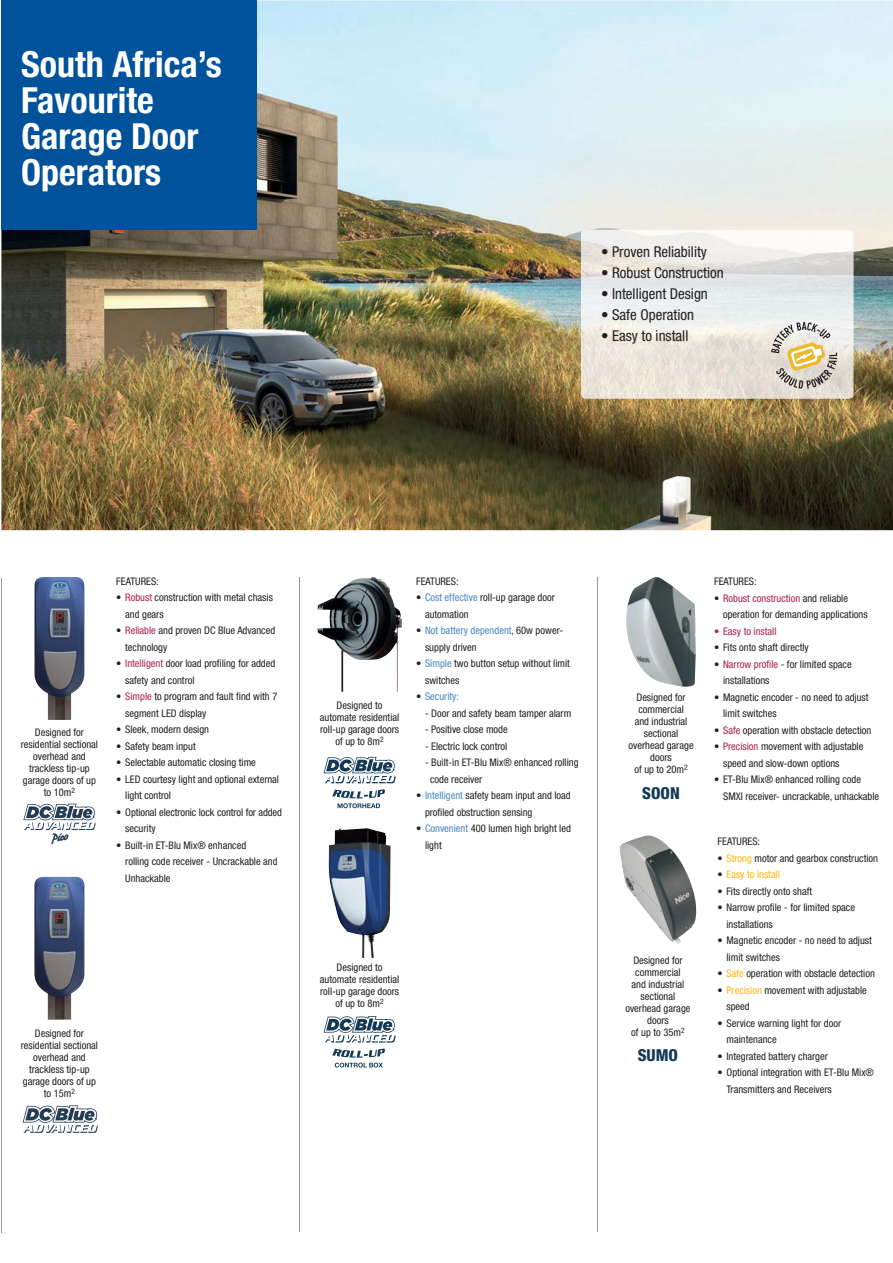
<style>
.page{position:relative;width:893px;height:1263px;background:#fff}
.page>*{position:absolute;margin:0;border:0;box-sizing:border-box;transform-origin:0 0}
.t1{font:700 condensed 36px/36px "Helvetica Neue";color:#fff}
.t2{font:800 condensed 16.5px "Helvetica Neue";color:#153a56}
.t3{font:condensed 15px "Helvetica Neue";color:#231f20}
.t4{font:condensed 10.5px/12px "Helvetica Neue";color:#231f20}
.t5{font:condensed 10.5px "Helvetica Neue";color:#ac2348}
.t6{font:condensed 10.5px "Helvetica Neue";color:#fdb813}
.t7{font:condensed 10.5px "Helvetica Neue";color:#4e87c2}
.s1{color:#ac2348}
.s2{color:#4e87c2}
.s3{color:#231f20}
.s4{color:#fdb813}
</style>
<div class="page">
<img style="left:1px;top:0;width:891px;height:530px">
<div style="left:1px;top:0;width:255px;height:230px;background:#00529b"></div>
<hr style="left:299px;top:577px;width:1px;height:654px;background:#97999c">
<hr style="left:597px;top:577px;width:1px;height:654px;background:#97999c">
<img style="left:34px;top:577px;width:50px;height:143px">
<svg style="left:23px;top:804px;width:73px;height:40px"></svg>
<img style="left:34px;top:877px;width:50px;height:143px">
<svg style="left:23px;top:1105px;width:75px;height:28px"></svg>
<img style="left:328px;top:828px;width:62px;height:130px">
<img style="left:317px;top:577px;width:85px;height:115px">
<svg style="left:323px;top:757px;width:73px;height:26px"></svg>
<svg style="left:332px;top:789px;width:53px;height:19px"></svg>
<svg style="left:323px;top:1016px;width:73px;height:27px"></svg>
<svg style="left:332px;top:1049px;width:53px;height:19px"></svg>
<img style="left:626px;top:577px;width:69px;height:110px">
<img style="left:581px;top:230px;width:272px;height:168px;border-radius:4px">
<svg style="left:771px;top:322px;width:66px;height:67px;background:#d2c8b3"></svg>
<hr style="left:1px;top:579px;width:1px;height:654px;background:#97999c">
<img style="left:620px;top:836px;width:76px;height:108px">
<h1 class="t1" style="left:21px;top:51px;width:202px">South Africa’s<br>Favourite<br>Garage Door<br>Operators</h1>
<h3 class="t3" style="left:601px;top:247px;width:107px">• Proven Reliability</h3>
<h3 class="t3" style="left:601px;top:268px;width:124px">• Robust Construction</h3>
<h3 class="t3" style="left:601px;top:289px;width:108px">• Intelligent Design</h3>
<h3 class="t3" style="left:601px;top:310px;width:95px">• Safe Operation</h3>
<h3 class="t3" style="left:601px;top:331px;width:89px">• Easy to install</h3>
<p class="t4" style="left:21px;top:727px;width:79px;text-align:center">Designed for residential sectional overhead and trackless tip-up garage doors of up to 10m<sup>2</sup></p>
<p class="t4" style="left:116px;top:577px;width:44px">FEATURES:</p>
<p class="t4" style="left:125px;top:591px;width:149px;line-height:16.5px;text-indent:-9px">• <span class="s1">Robust</span> construction with metal chasis and gears</p>
<p class="t4" style="left:125px;top:624px;width:151px;line-height:16.5px;text-indent:-9px">• <span class="s1">Reliable</span> and proven DC Blue Advanced technology</p>
<p class="t4" style="left:125px;top:657px;width:151px;line-height:16.5px;text-indent:-9px">• <span class="s1">Intelligent</span> door load profiling for added safety and control</p>
<p class="t4" style="left:125px;top:690px;width:154px;line-height:16.5px;text-indent:-9px">• <span class="s1">Simple</span> to program and fault find with 7 segment LED display</p>
<p class="t4" style="left:116px;top:725px;width:94px">• Sleek, modern design</p>
<p class="t4" style="left:116px;top:741px;width:81px">• Safety beam input</p>
<p class="t4" style="left:116px;top:758px;width:141px">• Selectable automatic closing time</p>
<p class="t4" style="left:125px;top:772px;width:155px;line-height:16.5px;text-indent:-9px">• LED courtesy light and optional external light control</p>
<p class="t4" style="left:125px;top:805px;width:158px;line-height:16.5px;text-indent:-9px">• Optional electronic lock control for added security</p>
<p class="t4" style="left:125px;top:838px;width:154px;line-height:16.5px;text-indent:-9px">• Built-in ET-Blu Mix® enhanced<br>rolling code receiver - Uncrackable and<br>Unhackable</p>
<p class="t4" style="left:21px;top:1029px;width:79px;text-align:center">Designed for residential sectional overhead and trackless tip-up garage doors of up to 15m<sup>2</sup></p>
<p class="t4" style="left:416px;top:577px;width:44px">FEATURES:</p>
<p class="t4" style="left:425px;top:591px;width:131px;line-height:16.5px;text-indent:-9px">• <span class="s2">Cost effective</span> roll-up garage door automation</p>
<p class="t4" style="left:425px;top:624px;width:140px;line-height:16.5px;text-indent:-9px">• <span class="s2">Not battery dependent</span>, 60w power&shy;supply driven</p>
<p class="t4" style="left:425px;top:657px;width:146px;line-height:16.5px;text-indent:-9px">• <span class="s2">Simple</span> two button setup without limit switches</p>
<p class="t7" style="left:416px;top:693px;width:44px"><span class="s3">•</span> Security:</p>
<p class="t4" style="left:425px;top:708px;width:148px">- Door and safety beam tamper alarm</p>
<p class="t4" style="left:425px;top:725px;width:84px">- Positive close mode</p>
<p class="t4" style="left:425px;top:741px;width:84px">- Electric lock control</p>
<p class="t4" style="left:430px;top:756px;width:150px;line-height:16.5px;text-indent:-5px">- Built-in ET-Blu Mix® enhanced rolling code receiver</p>
<p class="t4" style="left:425px;top:789px;width:147px;line-height:16.5px;text-indent:-9px">• <span class="s2">Intelligent</span> safety beam input and load profiled obstruction sensing</p>
<p class="t4" style="left:425px;top:822px;width:147px;line-height:16.5px;text-indent:-9px">• <span class="s2">Convenient</span> 400 lumen high bright led light</p>
<p class="t4" style="left:320px;top:701px;width:81px;text-align:center">Designed to automate residential roll-up garage doors of up to 8m<sup>2</sup></p>
<p class="t4" style="left:628px;top:692px;width:67px;text-align:center">Designed for commercial<br>and industrial sectional overhead garage doors<br>of up to 20m<sup>2</sup></p>
<h2 class="t2" style="left:642px;top:787px;width:39px">SOON</h2>
<p class="t4" style="left:320px;top:962px;width:81px;text-align:center">Designed to automate residential roll-up garage doors of up to 8m<sup>2</sup></p>
<p class="t4" style="left:625px;top:956px;width:67px;text-align:center">Designed for commercial<br>and industrial sectional overhead garage doors<br>of up to 35m<sup>2</sup></p>
<h2 class="t2" style="left:637px;top:1049px;width:42px">SUMO</h2>
<p class="t4" style="left:714px;top:577px;width:44px">FEATURES:</p>
<p class="t4" style="left:723px;top:591px;width:146px;line-height:16.5px;text-indent:-9px">• <span class="s1">Robust construction</span> and reliable operation for demanding applications</p>
<p class="t5" style="left:714px;top:627px;width:64px">• Easy to install</p>
<p class="t4" style="left:714px;top:643px;width:96px">• Fits onto shaft directly</p>
<p class="t4" style="left:723px;top:657px;width:130px;line-height:16.5px;text-indent:-9px">• <span class="s1">Narrow profile</span> - for limited space installations</p>
<p class="t4" style="left:723px;top:690px;width:147px;line-height:16.5px;text-indent:-9px">• Magnetic encoder - no need to adjust limit switches</p>
<p class="t4" style="left:714px;top:725px;width:159px">• <span class="s1">Safe</span> operation with obstacle detection</p>
<p class="t4" style="left:723px;top:739px;width:142px;line-height:16.5px;text-indent:-9px">• <span class="s1">Precision</span> movement with adjustable speed and slow-down options</p>
<p class="t4" style="left:723px;top:772px;width:157px;line-height:16.5px;text-indent:-9px">• ET-Blu Mix® enhanced rolling code<br>SMXI receiver- uncrackable, unhackable</p>
<p class="t4" style="left:717px;top:837px;width:44px">FEATURES:</p>
<p class="t4" style="left:717px;top:854px;width:162px">• <span class="s4">Strong</span> motor and gearbox construction</p>
<p class="t6" style="left:717px;top:871px;width:64px"><span class="s3">•</span> Easy to install</p>
<p class="t4" style="left:717px;top:887px;width:96px">• Fits directly onto shaft</p>
<p class="t4" style="left:726px;top:901px;width:130px;line-height:16.5px;text-indent:-9px">• Narrow profile - for limited space installations</p>
<p class="t4" style="left:726px;top:934px;width:147px;line-height:16.5px;text-indent:-9px">• Magnetic encoder - no need to adjust limit switches</p>
<p class="t4" style="left:717px;top:969px;width:159px">• <span class="s4">Safe</span> operation with obstacle detection</p>
<p class="t4" style="left:726px;top:983px;width:142px;line-height:16.5px;text-indent:-9px">• <span class="s4">Precision</span> movement with adjustable speed</p>
<p class="t4" style="left:726px;top:1016px;width:116px;line-height:16.5px;text-indent:-9px">• Service warning light for door maintenance</p>
<p class="t4" style="left:717px;top:1051px;width:112px">• Integrated battery charger</p>
<p class="t4" style="left:726px;top:1066px;width:149px;line-height:16.5px;text-indent:-9px">• Optional integration with ET-Blu Mix®<br>Transmitters and Receivers</p>
</div>
